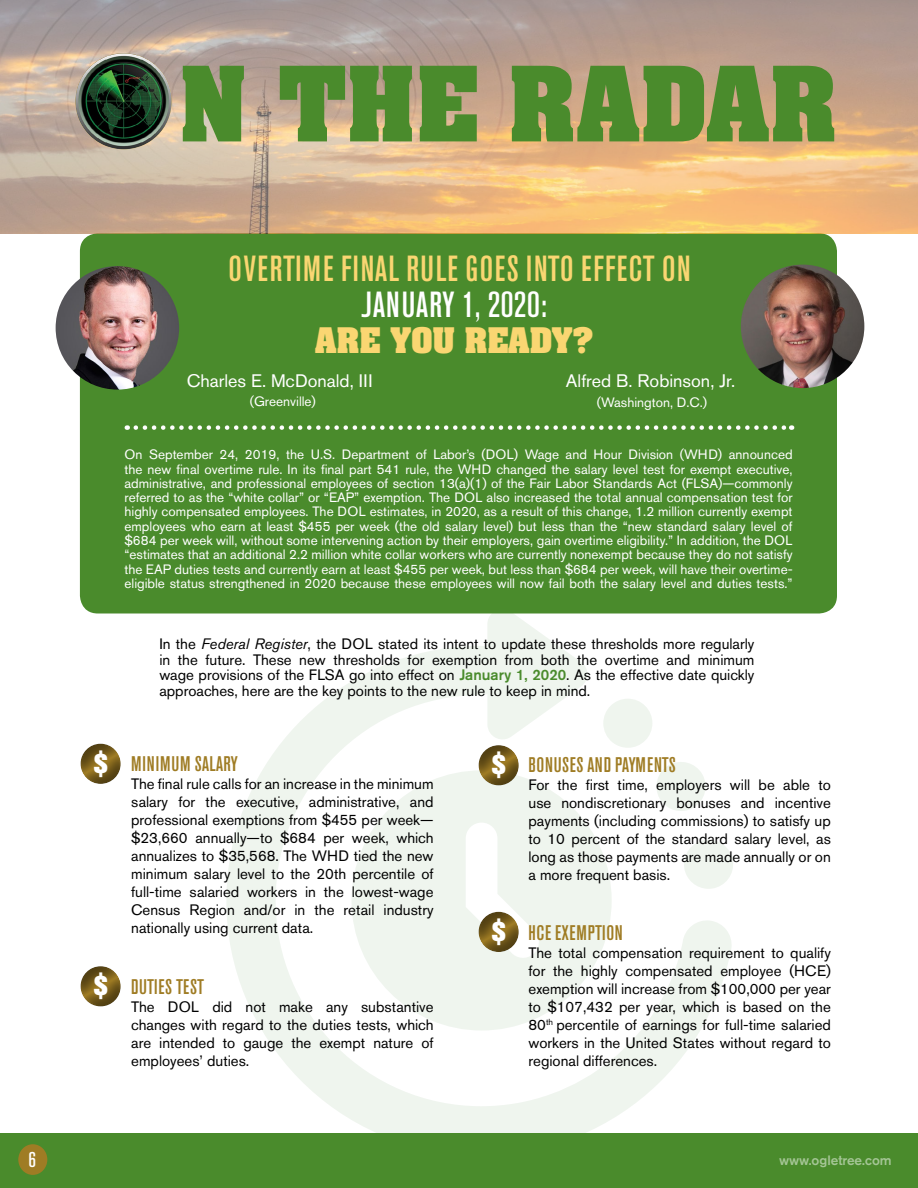
<style>
.page{position:relative;width:918px;height:1188px;background:#fff}
.page>*{position:absolute;margin:0;border:0;box-sizing:border-box;transform-origin:0 0}
.t1{font:700 88.2px "Aachen";letter-spacing:.01em;color:#4a8b2c}
.t2{font:500 condensed 36px "Akzidenz Grotesk BE";letter-spacing:.04em;color:#fad672}
.t3{font:500 condensed 36px "Akzidenz Grotesk BE";letter-spacing:.03em;color:#fff}
.t4{font:700 30px "Aachen";color:#fad672}
.t5{font:800 27px "Akzidenz Grotesk BE";color:#fff}
.t6{font:500 condensed 21.3px "Akzidenz Grotesk BE";color:#fff}
.t7{font:500 condensed 21px "Akzidenz Grotesk BE";letter-spacing:.03em;color:#9f7c24}
.t8{font:18px "Akzidenz Grotesk BE";color:#fff}
.t9{font:15px/18px "Akzidenz Grotesk BE";color:#000;text-align:justify}
.t10{font:13.5px/14.2px "Akzidenz Grotesk BE";color:#fff;text-align:justify}
.t11{font:500 13.5px "Akzidenz Grotesk BE";color:#a4c595}
.s1{font-style:italic}
.s2{font-weight:500;color:#4a8b2c}
</style>
<div class="page">
<div style="left:80px;top:233px;width:757px;height:381px;background:#4a8b2c;border-radius:18px"></div>
<svg style="left:226px;top:613px;width:507px;height:521px"></svg>
<img style="left:0;top:0;width:918px;height:233px">
<div style="left:0;top:1134px;width:918px;height:54px;background:#4a8b2c"></div>
<img style="left:75px;top:53px;width:97px;height:96px;border-radius:48px">
<div style="left:18px;top:1144px;width:29px;height:31px;background:#9f7c24;border-radius:50%"></div>
<img style="left:741px;top:265px;width:123px;height:123px;border-radius:62px">
<img style="left:56px;top:266px;width:123px;height:124px;border-radius:62px">
<svg style="left:136px;top:425px;width:656px;height:5px"></svg>
<div style="left:68px;top:733px;width:66px;height:52px;background:#000;opacity:.5"></div>
<div style="left:466px;top:734px;width:66px;height:53px;background:#000;opacity:.5"></div>
<div style="left:466px;top:901px;width:66px;height:52px;background:#000;opacity:.5"></div>
<div style="left:68px;top:955px;width:66px;height:53px;background:#000;opacity:.5"></div>
<h1 class="t1" style="left:179px;top:37px;width:660px">N THE RADAR</h1>
<h2 class="t2" style="left:228px;top:248px;width:464px">OVERTIME FINAL RULE GOES INTO EFFECT ON</h2>
<h2 class="t3" style="left:362px;top:284px;width:187px">JANUARY 1, 2020:</h2>
<h3 class="t4" style="left:315px;top:317px;width:280px">ARE YOU READY?</h3>
<p class="t8" style="left:187px;top:370px;width:187px">Charles E. McDonald, III</p>
<p class="t8" style="left:566px;top:370px;width:171px">Alfred B. Robinson, Jr.</p>
<p class="t10" style="left:250px;top:394px;width:68px">(Greenville)</p>
<p class="t10" style="left:597px;top:395px;width:112px">(Washington, D.C.)</p>
<p class="t10" style="left:124px;top:448px;width:670px">On September 24, 2019, the U.S. Department of Labor’s (DOL) Wage and Hour Division (WHD) announced the new final overtime rule. In its final part 541 rule, the WHD changed the salary level test for exempt executive, administrative, and professional employees of section 13(a)(1) of the Fair Labor Standards Act (FLSA)—commonly referred to as the “white collar” or “EAP” exemption. The DOL also increased the total annual compensation test for highly compensated employees. The DOL estimates, in 2020, as a result of this change, 1.2 million currently exempt employees who earn at least $455 per week (the old salary level) but less than the “new standard salary level of $684 per week will, without some intervening action by their employers, gain overtime eligibility.” In addition, the DOL “estimates that an additional 2.2 million white collar workers who are currently nonexempt because they do not satisfy the EAP duties tests and currently earn at least $455 per week, but less than $684 per week, will have their overtime&shy;eligible status strengthened in 2020 because these employees will now fail both the salary level and duties tests.”</p>
<p class="t9" style="left:159px;top:636px;width:597px;line-height:15.8px">In the <span class="s1">Federal Register</span>, the DOL stated its intent to update these thresholds more regularly in the future. These new thresholds for exemption from both the overtime and minimum wage provisions of the FLSA go into effect on <span class="s2">January 1, 2020</span>. As the effective date quickly approaches, here are the key points to the new rule to keep in mind.</p>
<h3 class="t5" style="left:94px;top:747px;width:16px">$</h3>
<h3 class="t5" style="left:492px;top:749px;width:16px">$</h3>
<h3 class="t7" style="left:131px;top:752px;width:108px">MINIMUM SALARY</h3>
<p class="t9" style="left:131px;top:775px;width:304px">The final rule calls for an increase in the minimum salary for the executive, administrative, and professional exemptions from $455 per week— $23,660 annually—to $684 per week, which annualizes to $35,568. The WHD tied the new minimum salary level to the 20th percentile of full-time salaried workers in the lowest-wage Census Region and/or in the retail industry nationally using current data.</p>
<h3 class="t5" style="left:492px;top:916px;width:16px">$</h3>
<h3 class="t5" style="left:94px;top:970px;width:16px">$</h3>
<h3 class="t7" style="left:131px;top:975px;width:74px">DUTIES TEST</h3>
<p class="t9" style="left:131px;top:998px;width:304px">The DOL did not make any substantive changes with regard to the duties tests, which are intended to gauge the exempt nature of employees’ duties.</p>
<h3 class="t7" style="left:529px;top:753px;width:149px">BONUSES AND PAYMENTS</h3>
<p class="t9" style="left:529px;top:776px;width:304px">For the first time, employers will be able to use nondiscretionary bonuses and incentive payments (including commissions) to satisfy up to 10 percent of the standard salary level, as long as those payments are made annually or on a more frequent basis.</p>
<h3 class="t7" style="left:529px;top:920px;width:96px">HCE EXEMPTION</h3>
<p class="t9" style="left:529px;top:943px;width:304px">The total compensation requirement to qualify for the highly compensated employee (HCE) exemption will increase from $100,000 per year to $107,432 per year, which is based on the 80<sup>th</sup> percentile of earnings for full-time salaried workers in the United States without regard to regional differences.</p>
<h3 class="t6" style="left:28px;top:1148px;width:9px">6</h3>
<p class="t11" style="left:779px;top:1152px;width:114px">www.ogletree.com</p>
</div>
